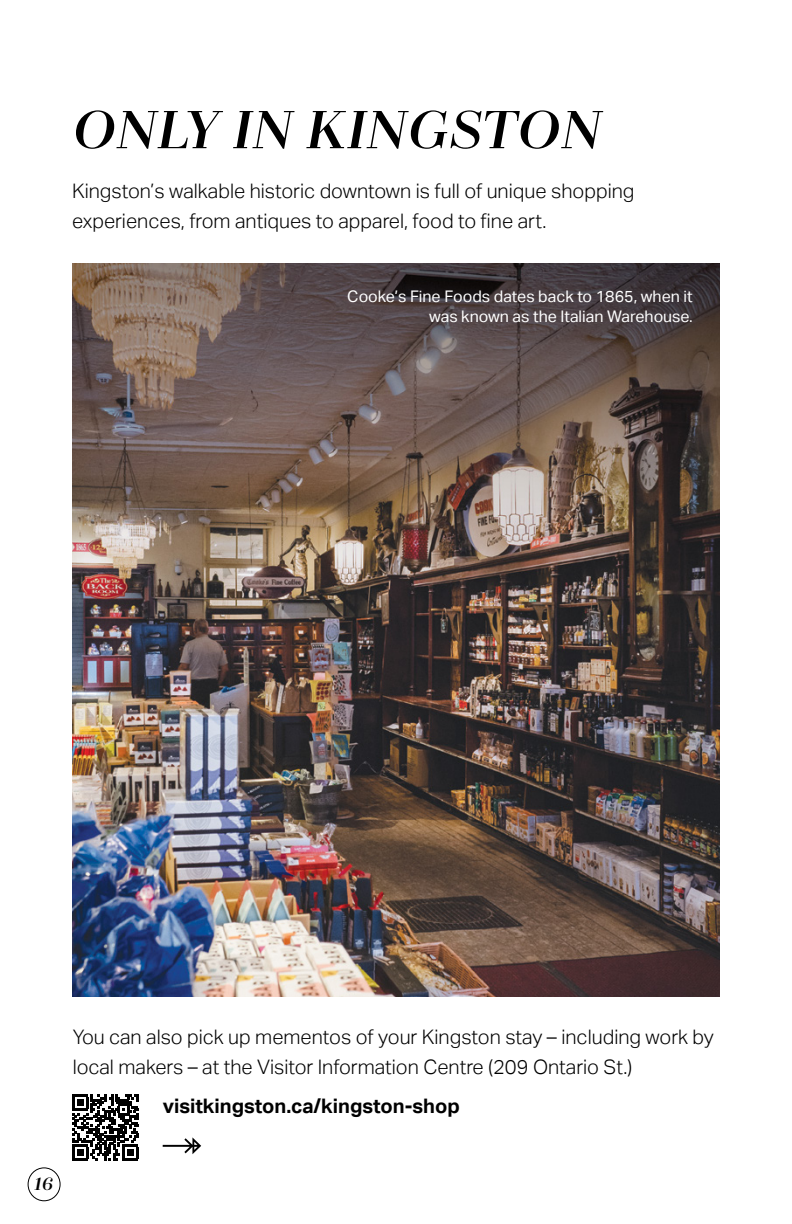
<style>
.page{position:relative;width:792px;height:1224px;background:#fff}
.page>*{position:absolute;margin:0;border:0;box-sizing:border-box;transform-origin:0 0}
.t1{font:italic 600 60px "Zahrah";letter-spacing:.01em;color:#000}
.Body_Copy{font:300 20px/30px "Aktiv Grotesk";color:#000}
.Body_Copy-2{font:700 20px "Aktiv Grotesk";color:#000}
.t2{font:italic 600 20px "Zahrah";color:#000}
.t3{font:16px/20px "Aktiv Grotesk";color:#fff;text-align:right}
</style>
<div class="page">
<div style="left:28px;top:1167px;width:33px;height:34px;border:1px solid #000;border-radius:50%"></div>
<img style="left:73px;top:264px;width:647px;height:732px">
<svg style="left:72px;top:1095px;width:66px;height:66px"></svg>
<div style="left:77px;top:1099px;width:7px;height:7px;background:#000"></div>
<svg style="left:163px;top:1137px;width:38px;height:17px"></svg>
<h1 class="t1" style="left:73px;top:96px;width:530px">ONLY IN KINGSTON</h1>
<p class="Body_Copy" style="left:72px;top:176px;width:564px">Kingston’s walkable historic downtown is full of unique shopping experiences, from antiques to apparel, food to fine art.</p>
<p class="t3" style="left:347px;top:286px;width:347px">Cooke’s Fine Foods dates back to 1865, when it was known as the Italian Warehouse.</p>
<p class="Body_Copy" style="left:73px;top:1022px;width:643px">You can also pick up mementos of your Kingston stay – including work by local makers – at the Visitor Information Centre (209 Ontario St.)</p>
<p class="Body_Copy-2" style="left:163px;top:1095px;width:299px">visitkingston.ca/kingston-shop</p>
<p class="t2" style="left:35px;top:1173px;width:20px">16</p>
</div>
